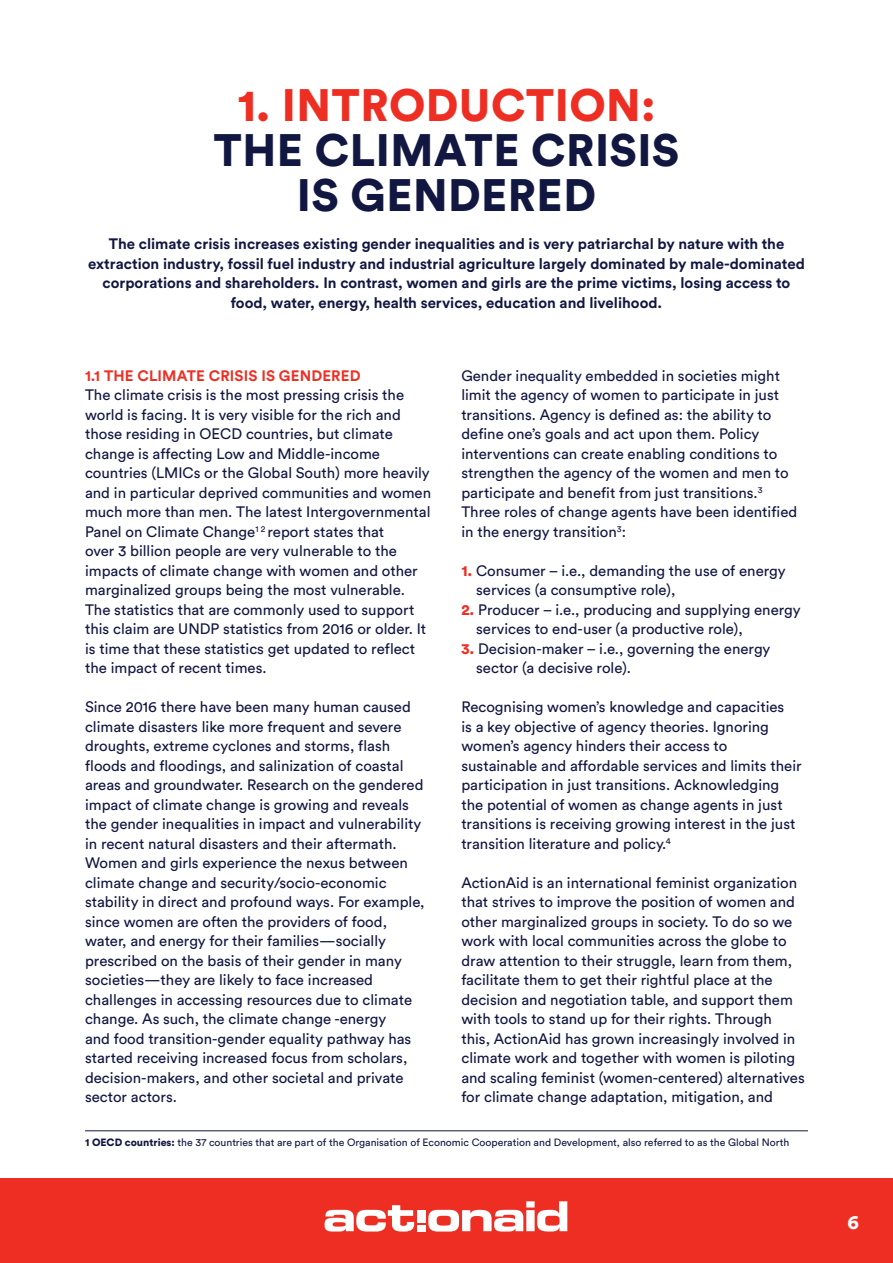
<style>
.page{position:relative;width:893px;height:1263px;background:#fff}
.page>*{position:absolute;margin:0;border:0;box-sizing:border-box;transform-origin:0 0}
.t1{font:900 45px/45px "Circular Std";letter-spacing:.01em;color:#111741;text-align:center}
.t2{font:900 45px "Circular Std";letter-spacing:.01em;color:#ee2e22}
.t3{font:900 19.5px "Circular Std";color:#fff}
.t4{font:15px/19.5px "Circular Std";color:#111741}
.t5{font:700 15px/19.5px "Circular Std";color:#111741;text-align:center}
.t6{font:700 15px "Circular Std";letter-spacing:.01em;color:#ee2e22}
.t7{font:10.5px "Circular Std";color:#111741}
.s1{font-weight:900;color:#ee2e22}
.s2{font-weight:900}
</style>
<div class="page">
<div style="left:0;top:1178px;width:893px;height:85px;background:#ee2e22"></div>
<svg style="left:325px;top:1205px;width:89px;height:26px"></svg>
<svg style="left:428px;top:1201px;width:139px;height:30px"></svg>
<div style="left:417px;top:1210px;width:8px;height:12px;background:#fff"></div>
<div style="left:417px;top:1225px;width:8px;height:6px;background:#fff"></div>
<hr style="left:85px;top:1130px;width:723px;height:1px;background:#111741">
<p class="t2" style="left:237px;top:76px;width:420px">1. INTRODUCTION:</p>
<p class="t1" style="left:214px;top:127px;width:467px">THE CLIMATE CRISIS<br>IS GENDERED</p>
<p class="t5" style="left:88px;top:234px;width:718px">The climate crisis increases existing gender inequalities and is very patriarchal by nature with the extraction industry, fossil fuel industry and industrial agriculture largely dominated by male-dominated corporations and shareholders. In contrast, women and girls are the prime victims, losing access to food, water, energy, health services, education and livelihood.</p>
<p class="t4" style="left:461px;top:365px;width:329px">Gender inequality embedded in societies might limit the agency of women to participate in just transitions. Agency is defined as: the ability to define one’s goals and act upon them. Policy interventions can create enabling conditions to strengthen the agency of the women and men to participate and benefit from just transitions.<sup>3</sup></p>
<p class="t4" style="left:461px;top:502px;width:337px">Three roles of change agents have been identified in the energy transition<sup>3</sup>:</p>
<p class="t4" style="left:461px;top:560px;width:326px"><span class="s1">1.</span> Consumer – i.e., demanding the use of energy</p>
<p class="t4" style="left:476px;top:580px;width:201px">services (a consumptive role),</p>
<p class="t4" style="left:461px;top:599px;width:341px"><span class="s1">2.</span> Producer – i.e., producing and supplying energy</p>
<p class="t4" style="left:476px;top:619px;width:268px">services to end-user (a productive role),</p>
<p class="t4" style="left:461px;top:638px;width:311px"><span class="s1">3.</span> Decision-maker – i.e., governing the energy</p>
<p class="t4" style="left:476px;top:658px;width:156px">sector (a decisive role).</p>
<p class="t4" style="left:461px;top:697px;width:342px">Recognising women’s knowledge and capacities<br>is a key objective of agency theories. Ignoring women’s agency hinders their access to sustainable and affordable services and limits their participation in just transitions. Acknowledging the potential of women as change agents in just transitions is receiving growing interest in the just transition literature and policy.<sup>4</sup></p>
<p class="t4" style="left:461px;top:872px;width:345px">ActionAid is an international feminist organization that strives to improve the position of women and other marginalized groups in society. To do so we work with local communities across the globe to draw attention to their struggle, learn from them, facilitate them to get their rightful place at the decision and negotiation table, and support them with tools to stand up for their rights. Through<br>this, ActionAid has grown increasingly involved in climate work and together with women is piloting and scaling feminist (women-centered) alternatives for climate change adaptation, mitigation, and</p>
<p class="t7" style="left:85px;top:1136px;width:706px"><span class="s2">1 OECD countries:</span> the 37 countries that are part of the Organisation of Economic Cooperation and Development, also referred to as the Global North</p>
<p class="t6" style="left:85px;top:366px;width:277px">1.1 THE CLIMATE CRISIS IS GENDERED</p>
<p class="t4" style="left:85px;top:385px;width:348px">The climate crisis is the most pressing crisis the world is facing. It is very visible for the rich and those residing in OECD countries, but climate change is affecting Low and Middle-income countries (LMICs or the Global South) more heavily and in particular deprived communities and women much more than men. The latest Intergovernmental Panel on Climate Change<sup>1</sup> <sup>2</sup> report states that<br>over 3 billion people are very vulnerable to the impacts of climate change with women and other marginalized groups being the most vulnerable.<br>The statistics that are commonly used to support this claim are UNDP statistics from 2016 or older. It is time that these statistics get updated to reflect the impact of recent times.</p>
<p class="t4" style="left:85px;top:697px;width:341px">Since 2016 there have been many human caused climate disasters like more frequent and severe droughts, extreme cyclones and storms, flash floods and floodings, and salinization of coastal areas and groundwater. Research on the gendered impact of climate change is growing and reveals the gender inequalities in impact and vulnerability in recent natural disasters and their aftermath.<br>Women and girls experience the nexus between climate change and security/socio-economic stability in direct and profound ways. For example, since women are often the providers of food, water, and energy for their families—socially prescribed on the basis of their gender in many societies—they are likely to face increased challenges in accessing resources due to climate change. As such, the climate change -energy<br>and food transition-gender equality pathway has started receiving increased focus from scholars, decision-makers, and other societal and private sector actors.</p>
<h2 class="t3" style="left:848px;top:1209px;width:13px">6</h2>
</div>
